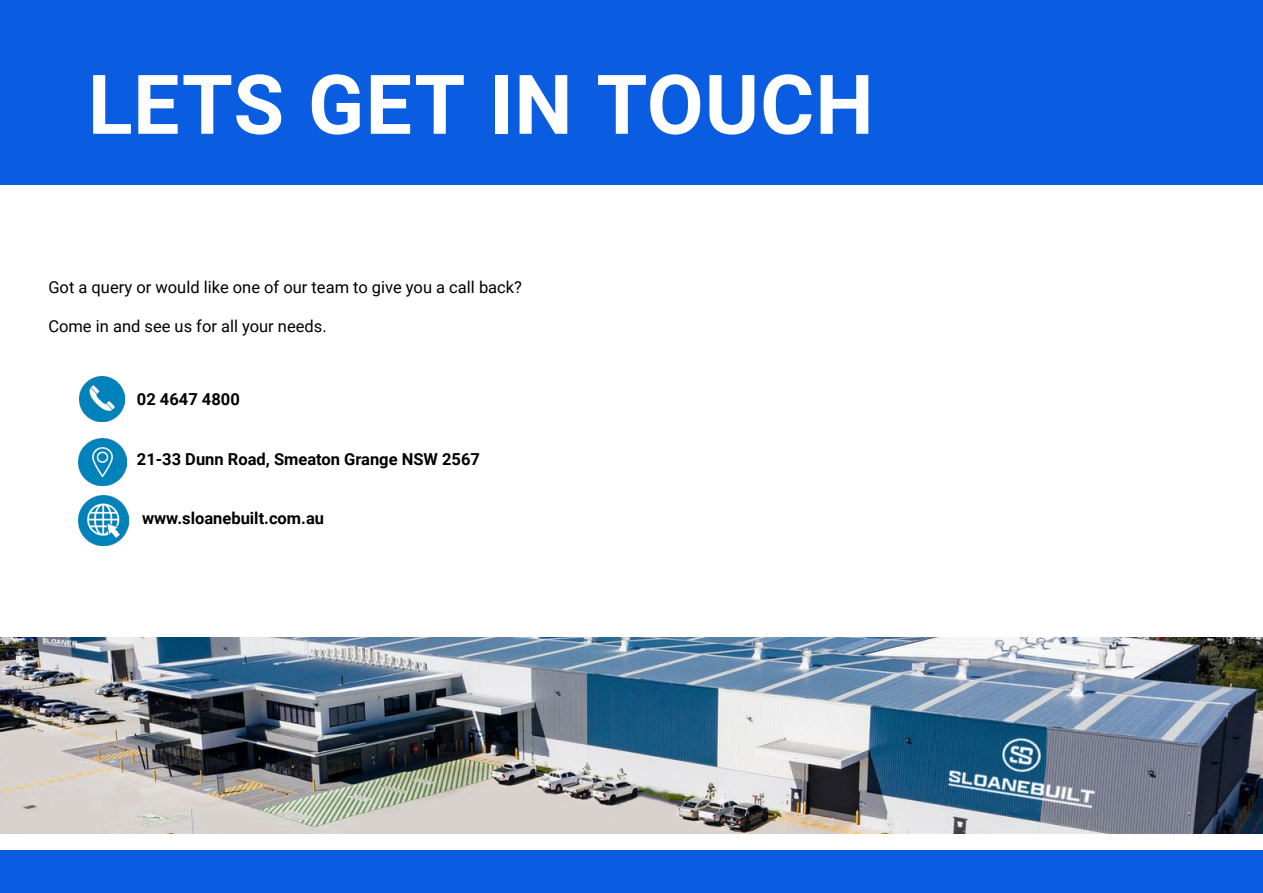
<style>
.page{position:relative;width:1263px;height:893px;background:#fff}
.page>*{position:absolute;margin:0;border:0;box-sizing:border-box;transform-origin:0 0}
.t1{font:700 82.5px "Roboto";letter-spacing:.015em;color:#fff}
.t2{font:16.5px "Roboto";color:#000}
.t3{font:700 16.5px "Roboto";color:#000}
</style>
<div class="page">
<img style="left:0;top:638px;width:1263px;height:196px">
<img style="left:79px;top:438px;width:47px;height:48px">
<img style="left:79px;top:495px;width:50px;height:50px">
<img style="left:79px;top:376px;width:45px;height:45px">
<div style="left:0;top:0;width:1263px;height:185px;background:#0a5ce1"></div>
<div style="left:0;top:850px;width:1263px;height:43px;background:#0a5ce1"></div>
<h1 class="t1" style="left:88px;top:47px;width:787px">LETS GET IN TOUCH</h1>
<p class="t2" style="left:48px;top:275px;width:475px">Got a query or would like one of our team to give you a call back?</p>
<p class="t2" style="left:48px;top:315px;width:280px">Come in and see us for all your needs.</p>
<p class="t3" style="left:137px;top:387px;width:104px">02 4647 4800</p>
<p class="t3" style="left:137px;top:448px;width:345px">21-33 Dunn Road, Smeaton Grange NSW 2567</p>
<p class="t3" style="left:142px;top:507px;width:184px">www.sloanebuilt.com.au</p>
</div>
